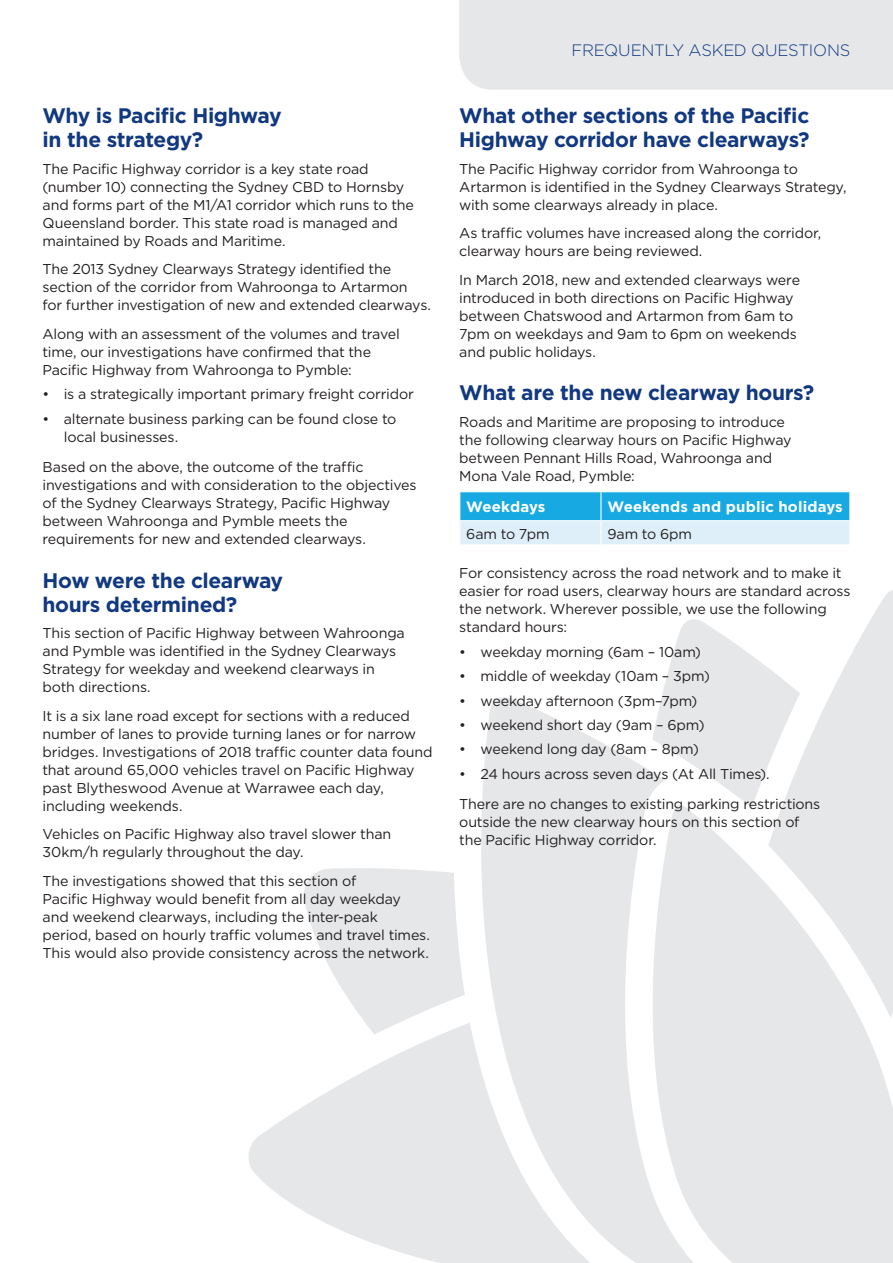
<style>
.page{position:relative;width:893px;height:1263px;background:#fff}
.page>*{position:absolute;margin:0;border:0;box-sizing:border-box;transform-origin:0 0}
.t1{font:700 21px/24px "Gotham";letter-spacing:-.02em;color:#113880}
.t2{font:300 16.5px "Gotham";letter-spacing:-.015em;color:#113880}
.t3{font:700 15px "Gotham";letter-spacing:.01em;color:#fff}
.t4{font:14.25px/18px "Gotham";letter-spacing:-.01em;color:#231f20}
</style>
<div class="page">
<svg style="left:249px;top:590px;width:644px;height:673px;fill:#e6e7e9"></svg>
<div style="left:459px;top:0;width:434px;height:90px;background:#e6e7e9"></div>
<svg style="left:459px;top:492px;width:391px;height:53px;background:#76caec"></svg>
<hr style="left:459px;top:520px;width:142px;height:1px;background:#fff">
<hr style="left:601px;top:520px;width:249px;height:1px;background:#fff">
<h1 class="t1" style="left:43px;top:104px;width:241px">Why is Pacific Highway in the strategy?</h1>
<p class="t4" style="left:43px;top:159px;width:373px">The Pacific Highway corridor is a key state road (number 10) connecting the Sydney CBD to Hornsby and forms part of the M1/A1 corridor which runs to the Queensland border. This state road is managed and maintained by Roads and Maritime.</p>
<p class="t4" style="left:43px;top:260px;width:390px">The 2013 Sydney Clearways Strategy identified the section of the corridor from Wahroonga to Artarmon for further investigation of new and extended clearways.</p>
<p class="t4" style="left:43px;top:325px;width:359px">Along with an assessment of the volumes and travel time, our investigations have confirmed that the<br>Pacific Highway from Wahroonga to Pymble:</p>
<p class="t4" style="left:43px;top:385px;width:373px">• is a strategically important primary freight corridor</p>
<p class="t4" style="left:64px;top:409px;width:334px;text-indent:-21px">• alternate business parking can be found close to local businesses.</p>
<p class="t4" style="left:43px;top:458px;width:376px">Based on the above, the outcome of the traffic investigations and with consideration to the objectives of the Sydney Clearways Strategy, Pacific Highway between Wahroonga and Pymble meets the requirements for new and extended clearways.</p>
<h1 class="t1" style="left:43px;top:568px;width:242px">How were the clearway hours determined?</h1>
<p class="t4" style="left:43px;top:624px;width:364px">This section of Pacific Highway between Wahroonga and Pymble was identified in the Sydney Clearways Strategy for weekday and weekend clearways in both directions.</p>
<p class="t4" style="left:43px;top:706px;width:392px">It is a six lane road except for sections with a reduced number of lanes to provide turning lanes or for narrow bridges. Investigations of 2018 traffic counter data found that around 65,000 vehicles travel on Pacific Highway past Blytheswood Avenue at Warrawee each day, including weekends.</p>
<p class="t4" style="left:43px;top:825px;width:350px">Vehicles on Pacific Highway also travel slower than<br>30km/h regularly throughout the day.</p>
<p class="t4" style="left:43px;top:872px;width:389px">The investigations showed that this section of<br>Pacific Highway would benefit from all day weekday and weekend clearways, including the inter-peak period, based on hourly traffic volumes and travel times.<br>This would also provide consistency across the network.</p>
<p class="t2" style="left:572px;top:39px;width:280px">FREQUENTLY ASKED QUESTIONS</p>
<h1 class="t1" style="left:459px;top:104px;width:352px">What other sections of the Pacific<br>Highway corridor have clearways?</h1>
<p class="t4" style="left:459px;top:159px;width:389px">The Pacific Highway corridor from Wahroonga to<br>Artarmon is identified in the Sydney Clearways Strategy, with some clearways already in place.</p>
<p class="t4" style="left:459px;top:224px;width:364px">As traffic volumes have increased along the corridor, clearway hours are being reviewed.</p>
<p class="t4" style="left:459px;top:271px;width:342px">In March 2018, new and extended clearways were introduced in both directions on Pacific Highway between Chatswood and Artarmon from 6am to 7pm on weekdays and 9am to 6pm on weekends and public holidays.</p>
<h1 class="t1" style="left:459px;top:380px;width:356px">What are the new clearway hours?</h1>
<p class="t4" style="left:459px;top:412px;width:334px">Roads and Maritime are proposing to introduce the following clearway hours on Pacific Highway between Pennant Hills Road, Wahroonga and Mona Vale Road, Pymble:</p>
<p class="t3" style="left:466px;top:497px;width:81px">Weekdays</p>
<p class="t3" style="left:607px;top:497px;width:237px">Weekends and public holidays</p>
<p class="t4" style="left:466px;top:524px;width:85px">6am to 7pm</p>
<p class="t4" style="left:607px;top:524px;width:86px">9am to 6pm</p>
<p class="t4" style="left:459px;top:564px;width:393px">For consistency across the road network and to make it easier for road users, clearway hours are standard across the network. Wherever possible, we use the following standard hours:</p>
<p class="t4" style="left:459px;top:642px;width:243px">• weekday morning (6am – 10am)</p>
<p class="t4" style="left:459px;top:667px;width:252px">• middle of weekday (10am – 3pm)</p>
<p class="t4" style="left:459px;top:691px;width:240px">• weekday afternoon (3pm–7pm)</p>
<p class="t4" style="left:459px;top:715px;width:247px">• weekend short day (9am – 6pm)</p>
<p class="t4" style="left:459px;top:740px;width:241px">• weekend long day (8am – 8pm)</p>
<p class="t4" style="left:459px;top:758px;width:363px;line-height:30.8px">• 24 hours across seven days (At All Times).<br>There are no changes to existing parking restrictions</p>
<p class="t4" style="left:459px;top:813px;width:342px">outside the new clearway hours on this section of the Pacific Highway corridor.</p>
</div>
